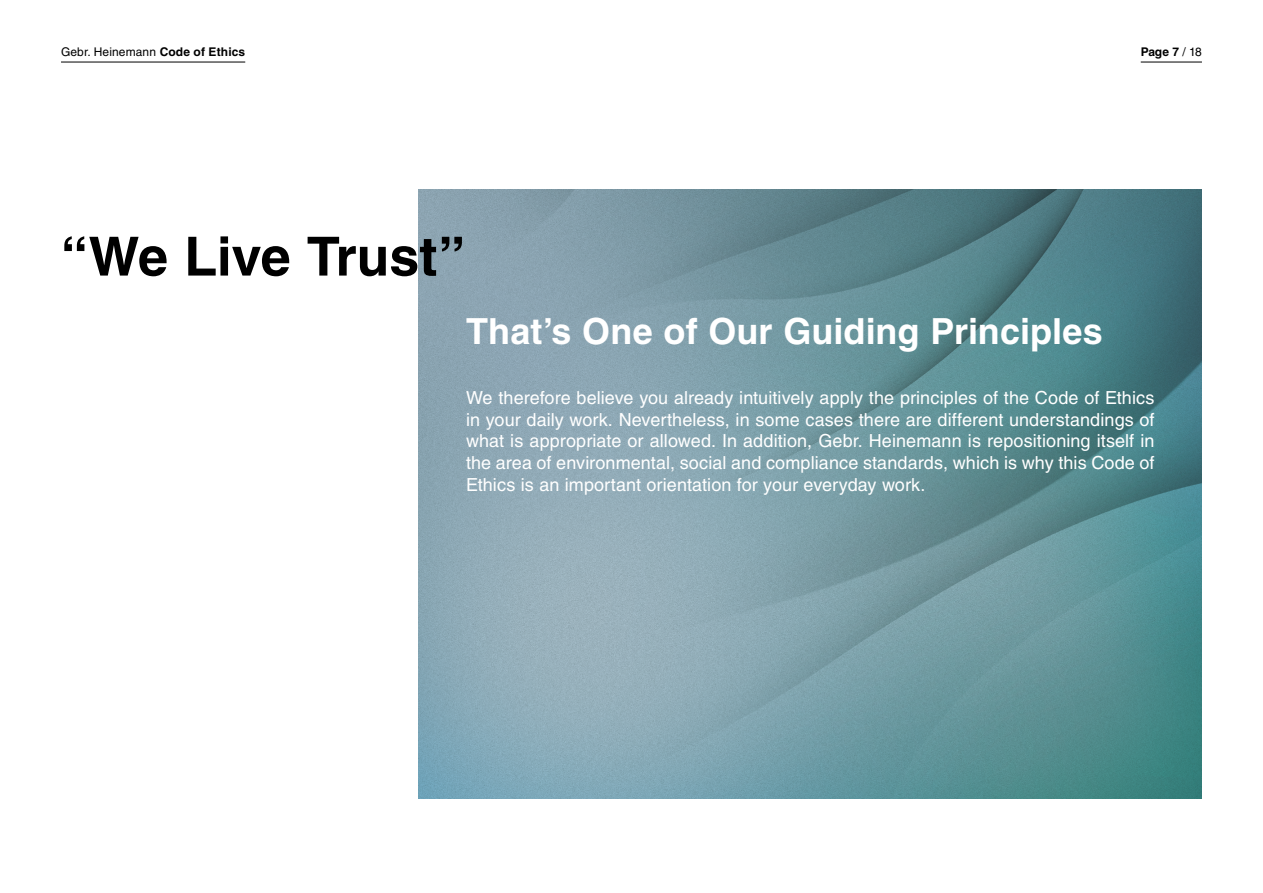
<style>
.page{position:relative;width:1263px;height:893px;background:#fff}
.page>*{position:absolute;margin:0;border:0;box-sizing:border-box;transform-origin:0 0}
.t1{font:700 54px "Helvetica LT Std";letter-spacing:-.005em;color:#000}
.t2{font:700 36px "Helvetica LT Std";letter-spacing:.005em;color:#fff}
.t3{font:18px/21.6px "Helvetica LT Std";letter-spacing:.005em;color:#fff;text-align:justify}
.t4{font:12px "Helvetica LT Std";letter-spacing:.01em;color:#000}
.t5{font:700 12px "Helvetica LT Std";color:#000}
.s1{font-weight:700}
.s2{font-weight:400}
</style>
<div class="page">
<hr style="left:61px;top:62px;width:184px;height:1px;background:#000">
<hr style="left:1141px;top:62px;width:61px;height:1px;background:#000">
<img style="left:419px;top:189px;width:783px;height:609px">
<p class="t4" style="left:61px;top:45px;width:186px">Gebr. Heinemann <span class="s1">Code of Ethics</span></p>
<p class="t5" style="left:1141px;top:44px;width:63px">Page 7 <span class="s2">/ 18</span></p>
<p class="t1" style="left:61px;top:224px;width:406px">“We Live Trust”</p>
<p class="t2" style="left:466px;top:309px;width:638px">That’s One of Our Guiding Principles</p>
<p class="t3" style="left:466px;top:387px;width:690px">We therefore believe you already intuitively apply the principles of the Code of Ethics in your daily work. Nevertheless, in some cases there are different understandings of what is appropriate or allowed. In addition, Gebr. Heinemann is repositioning itself in the area of environmental, social and compliance standards, which is why this Code of Ethics is an important orientation for your everyday work.</p>
</div>
